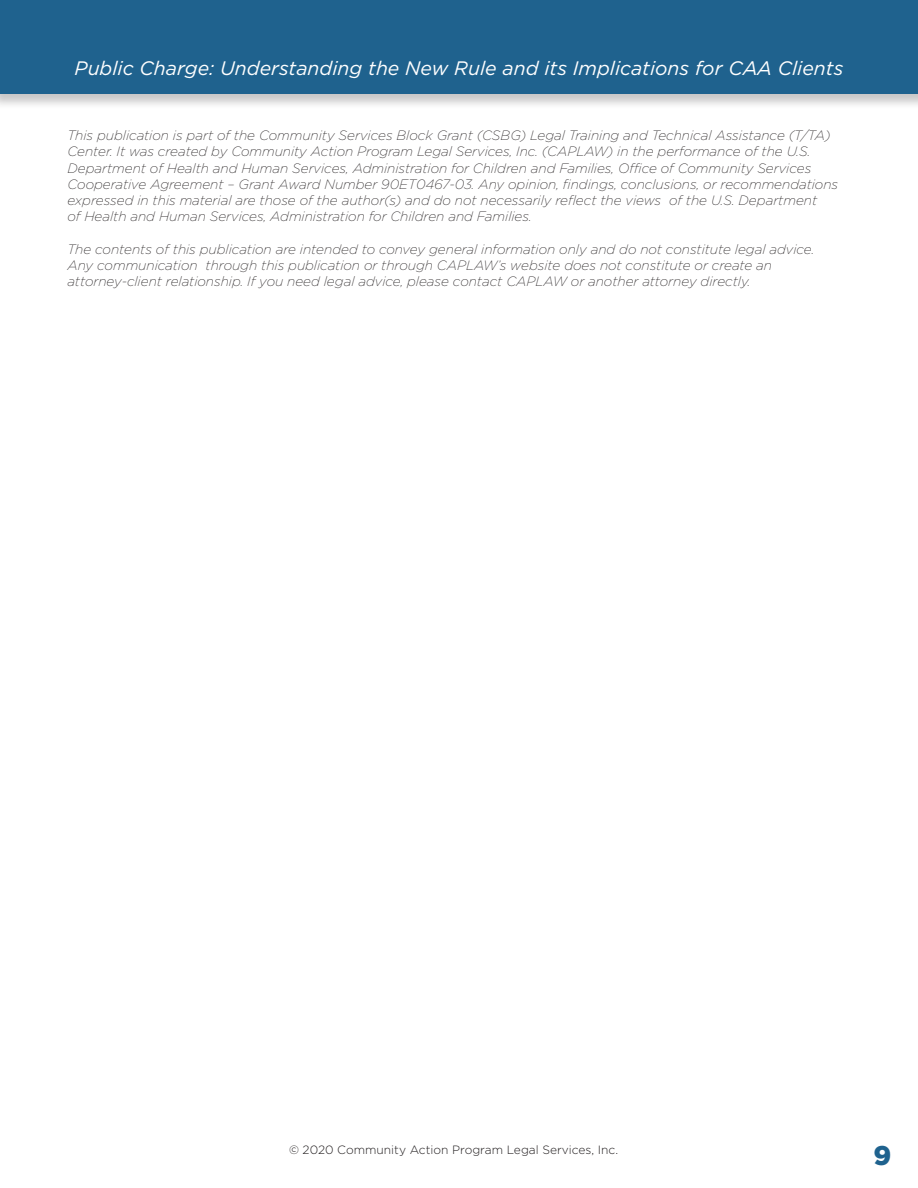
<style>
.page{position:relative;width:918px;height:1188px;background:#fff}
.page>*{position:absolute;margin:0;border:0;box-sizing:border-box;transform-origin:0 0}
.t1{font:900 27px "Gotham";color:#1f628e}
.t2{font:italic 19.5px "Gotham";color:#fff}
.t3{font:italic 200 13.5px/16.2px "Gotham";color:#231f20}
.t4{font:300 12px "Gotham";color:#231f20}
</style>
<div class="page">
<div style="left:0;top:0;width:918px;height:109px;background:#231f20;opacity:.25"></div>
<div style="left:0;top:0;width:918px;height:94px;background:#1f628e"></div>
<p class="t2" style="left:75px;top:58px;width:770px">Public Charge: Understanding the New Rule and its Implications for CAA Clients</p>
<p class="t3" style="left:68px;top:127px;width:772px">This publication is part of the Community Services Block Grant (CSBG) Legal Training and Technical Assistance (T/TA)<br>Center. It was created by Community Action Program Legal Services, Inc. (CAPLAW) in the performance of the U.S.<br>Department of Health and Human Services, Administration for Children and Families, Office of Community Services Cooperative Agreement – Grant Award Number 90ET0467-03. Any opinion, findings, conclusions, or recommendations expressed in this material are those of the author(s) and do not necessarily reflect the views of the U.S. Department<br>of Health and Human Services, Administration for Children and Families.</p>
<p class="t3" style="left:68px;top:241px;width:748px">The contents of this publication are intended to convey general information only and do not constitute legal advice.<br>Any communication through this publication or through CAPLAW’s website does not constitute or create an attorney-client relationship. If you need legal advice, please contact CAPLAW or another attorney directly.</p>
<p class="t4" style="left:289px;top:1143px;width:331px">© 2020 Community Action Program Legal Services, Inc.</p>
<p class="t1" style="left:873px;top:1139px;width:19px">9</p>
</div>
